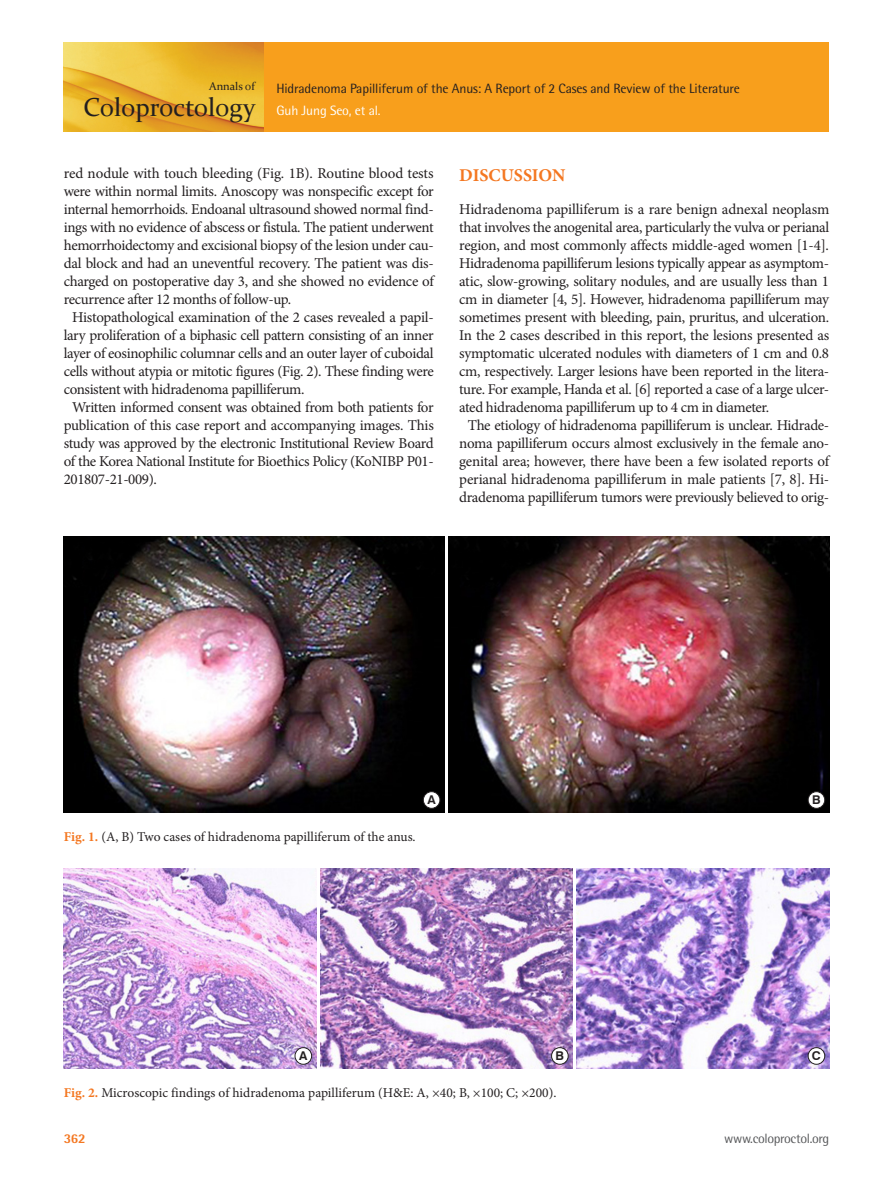
<style>
.page{position:relative;width:893px;height:1191px;background:#fff}
.page>*{position:absolute;margin:0;border:0;box-sizing:border-box;transform-origin:0 0}
.t1{font:25.95px "Constantia";color:#231f20}
.본문제목_대{font:700 18px "Minion Pro";color:#f47721}
.본문_앞단락0{font:15px/18px "Minion Pro";letter-spacing:-.025em;color:#231f20;text-align:justify}
.본문{font:15px/18px "Minion Pro";letter-spacing:-.025em;color:#231f20;text-align:justify}
.표그림설명{font:13.5px "Minion Pro";color:#231f20}
.t2{font:13.5px "Rotis Semi Sans Std";letter-spacing:-.01em;color:#231f20}
.t3{font:13.5px "Rotis Semi Sans Std";letter-spacing:-.025em;color:#57585a}
.t4{font:13.5px "Rotis Semi Sans Std";letter-spacing:-.01em;color:#fff}
.t5{font:800 13.5px "Rotis Semi Sans Std";color:#f47721}
.t6{font:700 12.15px "Swiss 721 BT";color:#231f20}
.t7{font:11.25px "Constantia";color:#231f20}
.s1{font-weight:700;color:#f47721}
</style>
<div class="page">
<div style="left:264px;top:43px;width:565px;height:89px;background:#f89f1c"></div>
<img style="left:64px;top:43px;width:200px;height:89px">
<img style="left:64px;top:868px;width:252px;height:200px">
<img style="left:320px;top:868px;width:253px;height:200px">
<img style="left:577px;top:868px;width:252px;height:200px">
<div style="left:295px;top:1047px;width:17px;height:17px;background:#fff;border-radius:50%"></div>
<div style="left:295px;top:1047px;width:17px;height:17px;border:1px solid #231f20;border-radius:50%"></div>
<div style="left:552px;top:1047px;width:16px;height:17px;background:#fff;border-radius:50%"></div>
<div style="left:551px;top:1047px;width:17px;height:17px;border:1px solid #231f20;border-radius:50%"></div>
<div style="left:808px;top:1047px;width:17px;height:17px;background:#fff;border-radius:50%"></div>
<div style="left:808px;top:1047px;width:17px;height:17px;border:1px solid #231f20;border-radius:50%"></div>
<img style="left:64px;top:536px;width:380px;height:276px">
<img style="left:449px;top:536px;width:380px;height:276px">
<div style="left:423px;top:791px;width:17px;height:17px;background:#fff;border-radius:50%"></div>
<div style="left:423px;top:791px;width:17px;height:17px;border:1px solid #231f20;border-radius:50%"></div>
<div style="left:808px;top:791px;width:17px;height:17px;background:#fff;border-radius:50%"></div>
<div style="left:808px;top:791px;width:17px;height:17px;border:1px solid #231f20;border-radius:50%"></div>
<p class="t7" style="left:209px;top:79px;width:47px">Annals of</p>
<p class="t1" style="left:83px;top:90px;width:174px">Coloproctology</p>
<p class="t2" style="left:276px;top:80px;width:465px">Hidradenoma Papilliferum of the Anus: A Report of 2 Cases and Review of the Literature</p>
<p class="t4" style="left:276px;top:102px;width:106px">Guh Jung Seo, et al.</p>
<p class="본문_앞단락0" style="left:64px;top:164px;width:372px">red nodule with touch bleeding (Fig. 1B). Routine blood tests were within normal limits. Anoscopy was nonspecific except for internal hemorrhoids. Endoanal ultrasound showed normal find&shy;ings with no evidence of abscess or fistula. The patient underwent hemorrhoidectomy and excisional biopsy of the lesion under cau&shy;dal block and had an uneventful recovery. The patient was dis&shy;charged on postoperative day 3, and she showed no evidence of recurrence after 12 months of follow-up.</p>
<p class="본문" style="left:64px;top:308px;width:371px;text-indent:9px">Histopathological examination of the 2 cases revealed a papil&shy;lary proliferation of a biphasic cell pattern consisting of an inner layer of eosinophilic columnar cells and an outer layer of cuboidal cells without atypia or mitotic figures (Fig. 2). These finding were consistent with hidradenoma papilliferum.</p>
<p class="본문" style="left:64px;top:398px;width:372px;text-indent:9px">Written informed consent was obtained from both patients for publication of this case report and accompanying images. This study was approved by the electronic Institutional Review Board of the Korea National Institute for Bioethics Policy (KoNIBP P01- 201807-21-009).</p>
<p class="본문제목_대" style="left:459px;top:162px;width:108px">DISCUSSION</p>
<p class="본문_앞단락0" style="left:459px;top:200px;width:372px">Hidradenoma papilliferum is a rare benign adnexal neoplasm that involves the anogenital area, particularly the vulva or perianal region, and most commonly affects middle-aged women [1-4].<br>Hidradenoma papilliferum lesions typically appear as asymptom&shy;atic, slow-growing, solitary nodules, and are usually less than 1 cm in diameter [4, 5]. However, hidradenoma papilliferum may sometimes present with bleeding, pain, pruritus, and ulceration.<br>In the 2 cases described in this report, the lesions presented as symptomatic ulcerated nodules with diameters of 1 cm and 0.8 cm, respectively. Larger lesions have been reported in the litera&shy;ture. For example, Handa et al. [6] reported a case of a large ulcer&shy;ated hidradenoma papilliferum up to 4 cm in diameter.</p>
<p class="본문" style="left:459px;top:416px;width:371px;text-align:center">The etiology of hidradenoma papilliferum is unclear. Hidrade&shy;noma papilliferum occurs almost exclusively in the female ano&shy;genital area; however, there have been a few isolated reports of perianal hidradenoma papilliferum in male patients [7, 8]. Hi&shy;dradenoma papilliferum tumors were previously believed to orig-</p>
<p class="표그림설명" style="left:64px;top:827px;width:353px"><span class="s1">Fig. 1.</span> (A, B) Two cases of hidradenoma papilliferum of the anus.</p>
<p class="t6" style="left:427px;top:792px;width:10px">A</p>
<p class="t6" style="left:812px;top:792px;width:10px">B</p>
<p class="t6" style="left:299px;top:1048px;width:10px">A</p>
<p class="t6" style="left:556px;top:1048px;width:10px">B</p>
<p class="t6" style="left:812px;top:1048px;width:10px">C</p>
<p class="표그림설명" style="left:64px;top:1083px;width:494px"><span class="s1">Fig. 2.</span> Microscopic findings of hidradenoma papilliferum (H&amp;E: A, ×40; B, ×100; C; ×200).</p>
<p class="t5" style="left:64px;top:1129px;width:23px">362</p>
<p class="t3" style="left:724px;top:1130px;width:106px">www.coloproctol.org</p>
</div>
